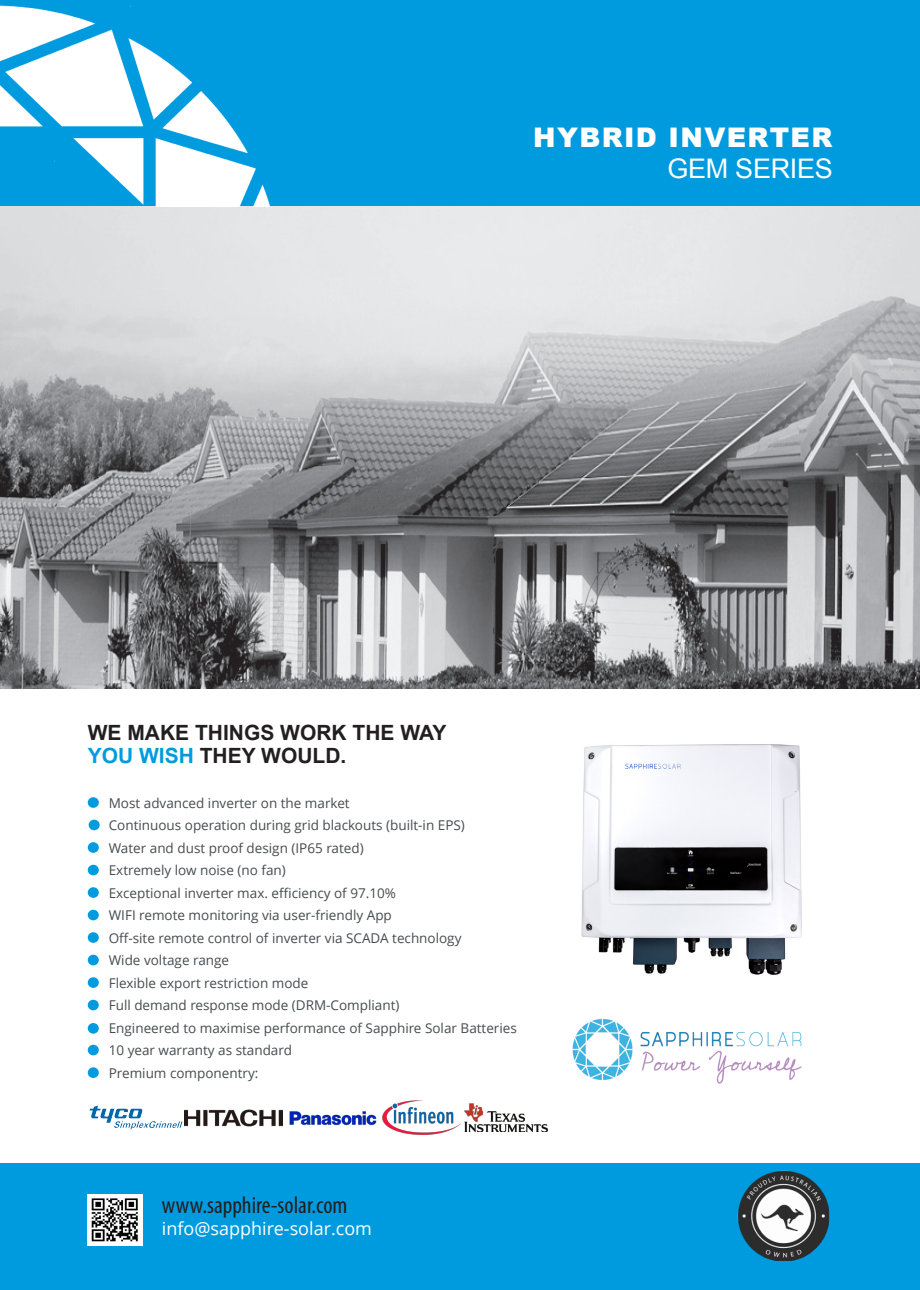
<style>
.page{position:relative;width:920px;height:1290px;background:#fff}
.page>*{position:absolute;margin:0;border:0;box-sizing:border-box;transform-origin:0 0}
.Product_description{font:900 27px "Arial";letter-spacing:.05em;color:#fff}
.Heading_1{font:27px "Arial";letter-spacing:-.01em;color:#fff}
.Heading_2{font:condensed 24px "Myriad Pro";color:#231f20}
.Headline_3{font:700 21px "Arial";color:#231f20}
.Domain_name{font:18px "Open Sans";color:#fff}
.t1{font:13.5px/22.5px "Open Sans";color:#454c50}
.s1{color:#009bde}
</style>
<div class="page">
<img style="left:0;top:206px;width:920px;height:482px">
<div style="left:88px;top:797px;width:11px;height:11px;background:#009bde;border-radius:50%"></div>
<div style="left:88px;top:842px;width:11px;height:11px;background:#009bde;border-radius:50%"></div>
<div style="left:88px;top:865px;width:11px;height:10px;background:#009bde;border-radius:50%"></div>
<div style="left:88px;top:887px;width:11px;height:11px;background:#009bde;border-radius:50%"></div>
<div style="left:88px;top:910px;width:11px;height:10px;background:#009bde;border-radius:50%"></div>
<div style="left:88px;top:932px;width:11px;height:11px;background:#009bde;border-radius:50%"></div>
<div style="left:88px;top:955px;width:11px;height:10px;background:#009bde;border-radius:50%"></div>
<div style="left:88px;top:977px;width:11px;height:11px;background:#009bde;border-radius:50%"></div>
<div style="left:88px;top:1000px;width:11px;height:10px;background:#009bde;border-radius:50%"></div>
<div style="left:88px;top:1045px;width:11px;height:10px;background:#009bde;border-radius:50%"></div>
<div style="left:0;top:1163px;width:920px;height:127px;background:#009bde"></div>
<img style="left:737px;top:1170px;width:93px;height:92px">
<img style="left:88px;top:1194px;width:54px;height:51px">
<div style="left:0;top:0;width:920px;height:206px;background:#009bde"></div>
<img style="left:0;top:5px;width:270px;height:201px">
<img style="left:572px;top:1018px;width:230px;height:66px">
<div style="left:88px;top:1067px;width:11px;height:11px;background:#009bde;border-radius:50%"></div>
<img style="left:185px;top:1109px;width:97px;height:17px">
<img style="left:383px;top:1100px;width:78px;height:35px">
<img style="left:289px;top:1111px;width:88px;height:15px">
<img style="left:464px;top:1103px;width:85px;height:29px">
<img style="left:89px;top:1105px;width:96px;height:25px">
<div style="left:88px;top:1023px;width:11px;height:11px;background:#009bde;border-radius:50%"></div>
<div style="left:89px;top:820px;width:11px;height:10px;background:#009bde;border-radius:50%"></div>
<img style="left:581px;top:744px;width:221px;height:231px">
<p class="Product_description" style="left:533px;top:122px;width:301px">HYBRID INVERTER</p>
<p class="Heading_1" style="left:667px;top:151px;width:167px">GEM SERIES</p>
<p class="Headline_3" style="left:88px;top:719px;width:360px">WE MAKE THINGS WORK THE WAY</p>
<p class="Headline_3" style="left:88px;top:741px;width:260px"><span class="s1">YOU WISH</span> THEY WOULD.</p>
<p class="t1" style="left:109px;top:791px;width:358px">Most advanced inverter on the market<br>Continuous operation during grid blackouts (built-in EPS)</p>
<p class="t1" style="left:109px;top:836px;width:256px">Water and dust proof design (IP65 rated)</p>
<p class="t1" style="left:109px;top:859px;width:179px">Extremely low noise (no fan)</p>
<p class="t1" style="left:109px;top:881px;width:289px">Exceptional inverter max. efficiency of 97.10%</p>
<p class="t1" style="left:109px;top:904px;width:285px">WIFI remote monitoring via user-friendly App</p>
<p class="t1" style="left:109px;top:926px;width:354px">Off-site remote control of inverter via SCADA technology</p>
<p class="t1" style="left:109px;top:949px;width:122px">Wide voltage range</p>
<p class="t1" style="left:109px;top:971px;width:201px">Flexible export restriction mode</p>
<p class="t1" style="left:109px;top:994px;width:292px">Full demand response mode (DRM-Compliant)</p>
<p class="t1" style="left:109px;top:1016px;width:410px">Engineered to maximise performance of Sapphire Solar Batteries</p>
<p class="t1" style="left:109px;top:1039px;width:185px">10 year warranty as standard</p>
<p class="t1" style="left:109px;top:1061px;width:151px">Premium componentry:</p>
<p class="Heading_2" style="left:162px;top:1190px;width:187px">www.sapphire-solar.com</p>
<p class="Domain_name" style="left:162px;top:1216px;width:212px">info@sapphire-solar.com</p>
</div>
